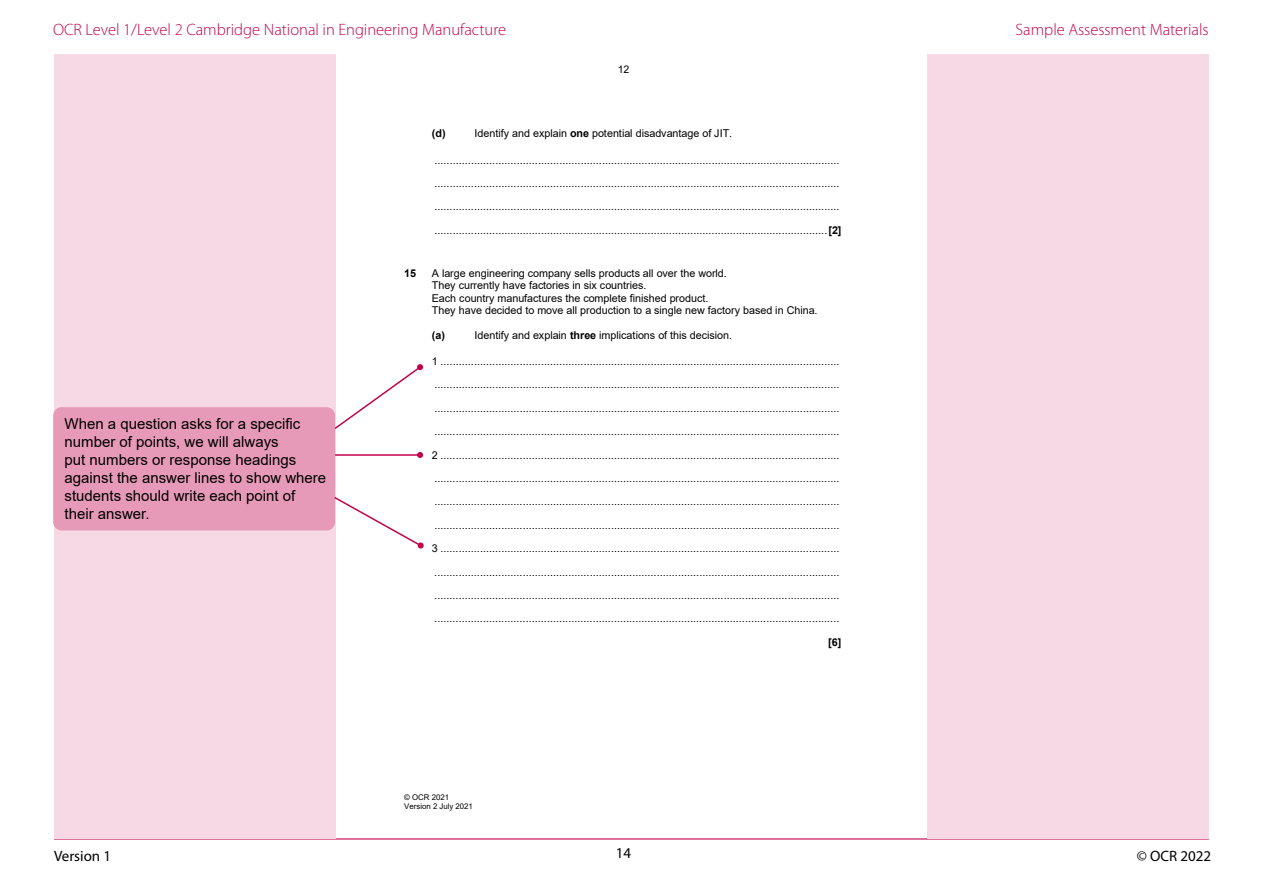
<style>
.page{position:relative;width:1263px;height:893px;background:#fff}
.page>*{position:absolute;margin:0;border:0;box-sizing:border-box;transform-origin:0 0}
.t1{font:300 16.5px "Myriad Pro";color:#c3014a}
.comments{font:15px/18px "Arial";color:#000}
.t2{font:15px "Myriad Pro";color:#000}
.t3{font:10.8px/23.4px "Arial";color:#000}
.t4{font:700 10.8px "Arial";color:#000}
.t5{font:10.5px "Arial";color:#000}
.t6{font:7.8px/9px "Arial";letter-spacing:-.005em;color:#000}
.s1{font-weight:700}
</style>
<div class="page">
<hr style="left:54px;top:838px;width:1155px;height:1px;background:#c3014a">
<div style="left:927px;top:54px;width:282px;height:784px;background:#f6d9e4"></div>
<div style="left:54px;top:54px;width:282px;height:784px;background:#f6d9e4"></div>
<div style="left:53px;top:407px;width:282px;height:123px;background:#e79ab7;border-radius:9px"></div>
<svg style="left:333px;top:364px;width:90px;height:65px"></svg>
<hr style="left:335px;top:454px;width:85px;height:2px;background:#c3014a">
<svg style="left:417px;top:452px;width:6px;height:6px"></svg>
<svg style="left:333px;top:496px;width:91px;height:53px"></svg>
<h1 class="t1" style="left:53px;top:20px;width:454px">OCR Level 1/Level 2 Cambridge National in Engineering Manufacture</h1>
<h1 class="t1" style="left:1015px;top:20px;width:195px">Sample Assessment Materials</h1>
<p class="t5" style="left:618px;top:62px;width:13px">12</p>
<p class="comments" style="left:64px;top:414px;width:263px">When a question asks for a specific number of points, we will always<br>put numbers or response headings against the answer lines to show where students should write each point of their answer.</p>
<p class="t4" style="left:432px;top:126px;width:15px">(d)</p>
<p class="t3" style="left:475px;top:122px;width:259px">Identify and explain <span class="s1">one</span> potential disadvantage of JIT.</p>
<p class="t3" style="left:434px;top:148px;width:409px">..................................................................................................................................... ..................................................................................................................................... ..................................................................................................................................... .................................................................................................................................<span class="s1">[2]</span></p>
<p class="t4" style="left:404px;top:265px;width:13px">15</p>
<p class="t3" style="left:432px;top:267px;width:387px;line-height:12.3px">A large engineering company sells products all over the world.<br>They currently have factories in six countries.<br>Each country manufactures the complete finished product.<br>They have decided to move all production to a single new factory based in China.</p>
<p class="t4" style="left:432px;top:327px;width:15px">(a)</p>
<p class="t3" style="left:474px;top:323px;width:259px">Identify and explain <span class="s1">three</span> implications of this decision.</p>
<p class="t3" style="left:432px;top:349px;width:411px;text-align:right">1 ................................................................................................................................... ..................................................................................................................................... ..................................................................................................................................... .....................................................................................................................................<br>2 ................................................................................................................................... ..................................................................................................................................... ..................................................................................................................................... .....................................................................................................................................<br>3 ................................................................................................................................... ..................................................................................................................................... ..................................................................................................................................... ..................................................................................................................................... <span class="s1">[6]</span></p>
<p class="t6" style="left:404px;top:793px;width:70px">© OCR 2021<br>Version 2 July 2021</p>
<h2 class="t2" style="left:54px;top:847px;width:59px">Version 1</h2>
<h2 class="t2" style="left:616px;top:844px;width:17px">14</h2>
<h2 class="t2" style="left:1137px;top:847px;width:76px">© OCR 2022</h2>
</div>
